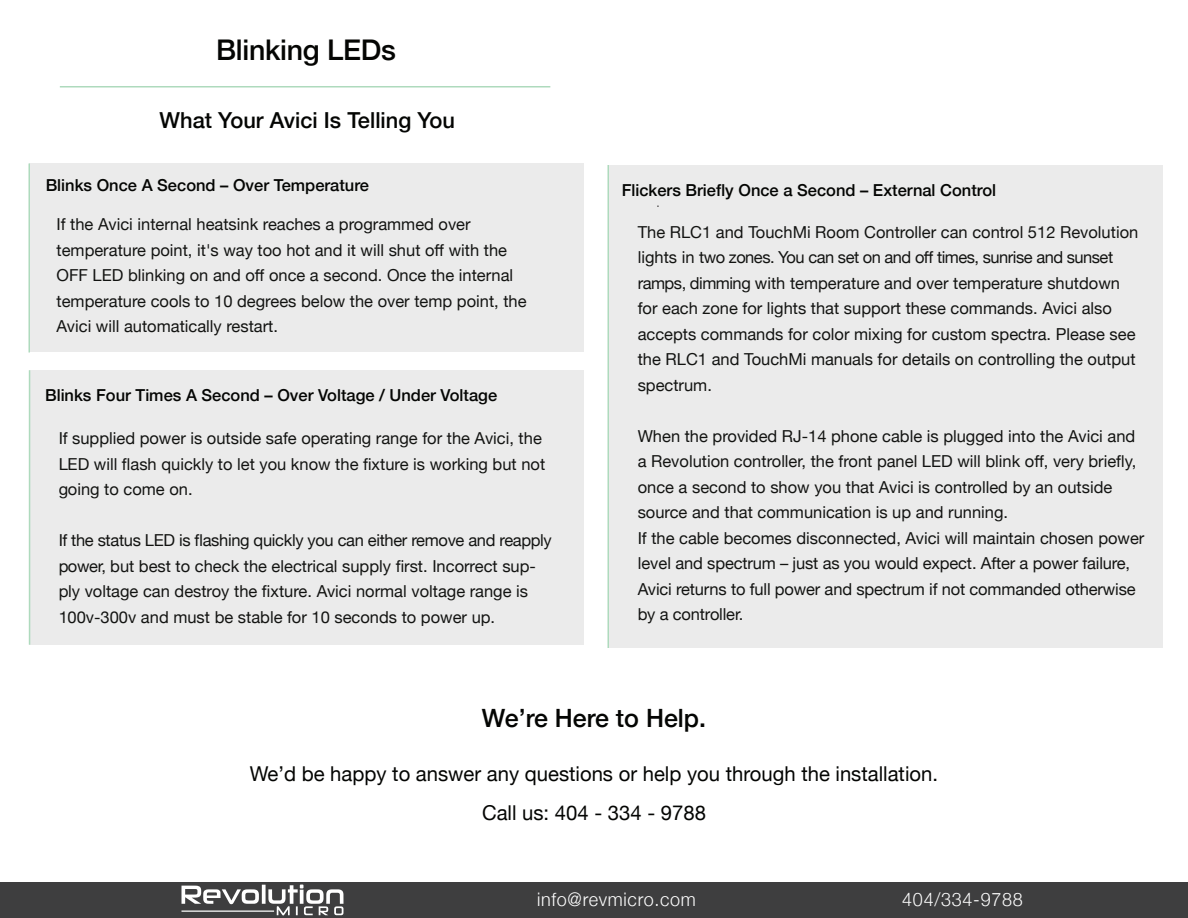
<style>
.page{position:relative;width:1188px;height:918px;background:#fff}
.page>*{position:absolute;margin:0;border:0;box-sizing:border-box;transform-origin:0 0}
.t1{font:500 28.5px "Helvetica Neue";letter-spacing:-.01em;color:#040503}
.t2{font:500 25.2px "Helvetica Neue";color:#040503}
.t3{font:500 22.05px "Helvetica Neue";color:#040503}
.t4{font:20.4px/39px "Helvetica Neue";color:#040503;text-align:center}
.t5{font:300 18.75px "Helvetica Neue";letter-spacing:.04em;color:#fff;scale:.96 1}
.t6{font:16.5px/25.5px "Helvetica Neue";color:#040503}
.t7{font:500 16.5px "Helvetica Neue";color:#040503}
</style>
<div class="page">
<div style="left:0;top:882px;width:1188px;height:36px;background:#3e3e3f"></div>
<svg style="left:181px;top:885px;width:163px;height:31px"></svg>
<div style="left:29px;top:370px;width:554px;height:275px;background:#ebebeb"></div>
<div style="left:608px;top:165px;width:554px;height:483px;background:#ebebeb"></div>
<div style="left:29px;top:164px;width:555px;height:188px;background:#ebebeb"></div>
<hr style="left:28px;top:164px;width:2px;height:188px;background:#aedabd">
<hr style="left:29px;top:370px;width:1px;height:275px;background:#aedabd">
<hr style="left:608px;top:165px;width:1px;height:483px;background:#aedabd">
<hr style="left:60px;top:86px;width:490px;height:2px;background:#aedabd">
<p class="t1" style="left:216px;top:27px;width:181px">Blinking LEDs</p>
<p class="t3" style="left:160px;top:103px;width:297px">What Your Avici Is Telling You</p>
<p class="t7" style="left:46px;top:172px;width:325px">Blinks Once A Second – Over Temperature</p>
<p class="t6" style="left:57px;top:213px;width:472px">If the Avici internal heatsink reaches a programmed over temperature point, it's way too hot and it will shut off with the OFF LED blinking on and off once a second. Once the internal temperature cools to 10 degrees below the over temp point, the Avici will automatically restart.</p>
<p class="t7" style="left:45px;top:382px;width:454px">Blinks Four Times A Second – Over Voltage / Under Voltage</p>
<p class="t6" style="left:58px;top:427px;width:488px">If supplied power is outside safe operating range for the Avici, the<br>LED will flash quickly to let you know the fixture is working but not going to come on.</p>
<p class="t6" style="left:58px;top:529px;width:495px">If the status LED is flashing quickly you can either remove and reapply power, but best to check the electrical supply first. Incorrect sup&shy;ply voltage can destroy the fixture. Avici normal voltage range is 100v-300v and must be stable for 10 seconds to power up.</p>
<p class="t7" style="left:622px;top:177px;width:376px">Flickers Briefly Once a Second – External Control</p>
<p class="t6" style="left:638px;top:220px;width:502px">The RLC1 and TouchMi Room Controller can control 512 Revolution lights in two zones. You can set on and off times, sunrise and sunset ramps, dimming with temperature and over temperature shutdown for each zone for lights that support these commands. Avici also accepts commands for color mixing for custom spectra. Please see the RLC1 and TouchMi manuals for details on controlling the output spectrum.</p>
<p class="t6" style="left:638px;top:424px;width:508px">When the provided RJ-14 phone cable is plugged into the Avici and a Revolution controller, the front panel LED will blink off, very briefly, once a second to show you that Avici is controlled by an outside source and that communication is up and running.<br>If the cable becomes disconnected, Avici will maintain chosen power level and spectrum – just as you would expect. After a power failure, Avici returns to full power and spectrum if not commanded otherwise by a controller.</p>
<p class="t2" style="left:482px;top:698px;width:226px">We’re Here to Help.</p>
<p class="t4" style="left:250px;top:756px;width:690px">We’d be happy to answer any questions or help you through the installation.<br>Call us: 404 - 334 - 9788</p>
<p class="t5" style="left:537px;top:884px;width:167px">info@revmicro.com</p>
<p class="t5" style="left:902px;top:884px;width:127px">404/334-9788</p>
</div>
